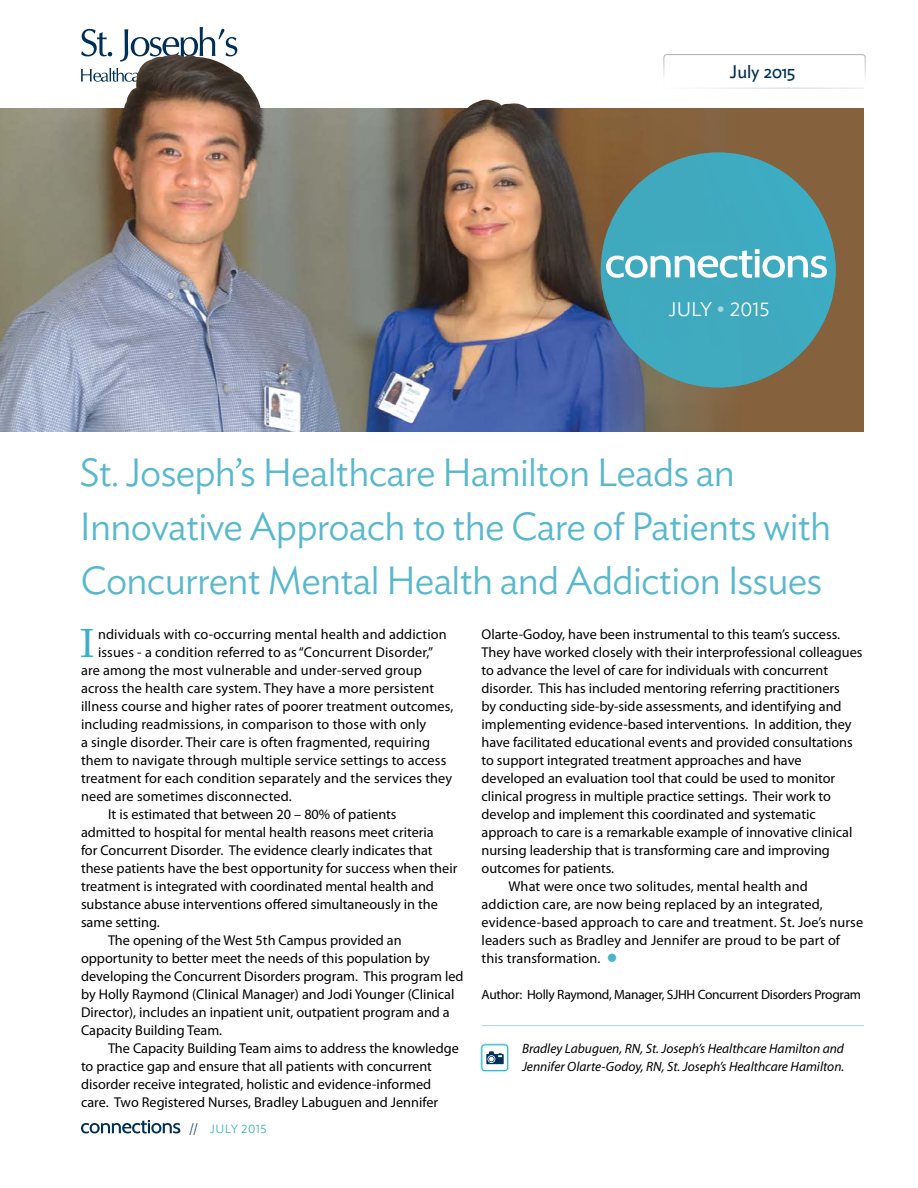
<style>
.page{position:relative;width:918px;height:1188px;background:#fff}
.page>*{position:absolute;margin:0;border:0;box-sizing:border-box;transform-origin:0 0}
.t1{font:39.6px "Adobe Caslon Pro";color:#3bb0c9}
.t2{font:300 39px/54px "Ideal Sans";letter-spacing:-.02em;color:#58b8ce}
.t3{font:300 19.5px "Ideal Sans";color:#fff}
.t4{font:18px "Ideal Sans";letter-spacing:-.025em;color:#003055}
.t5{font:14.25px "Myriad Pro";color:#000}
.t6{font:italic 13.5px/18px "Myriad Pro";color:#000}
.t7{font:13.5px "Myriad Pro";letter-spacing:-.02em;color:#000}
.t8{font:300 12px "Ideal Sans";letter-spacing:.03em;color:#3bb0c9}
.s1{font-weight:400;font-style:italic;color:#a9d7e3}
.s2{color:#4ab4cb}
.s3{color:#003055}
</style>
<div class="page">
<svg style="left:81px;top:27px;width:156px;height:55px"></svg>
<div style="left:663px;top:54px;width:203px;height:34px;border:1px solid #a6adad;border-radius:3px"></div>
<hr style="left:654px;top:88px;width:210px;height:1px;background:#cfd4d3">
<svg style="left:81px;top:1120px;width:99px;height:13px"></svg>
<div style="left:0;top:108px;width:863px;height:324px;background:#86613d"></div>
<img style="left:0;top:108px;width:723px;height:324px">
<hr style="left:482px;top:1025px;width:382px;height:1px;background:#a9d7e3">
<div style="left:479px;top:1042px;width:31px;height:31px;background:#000;opacity:.15"></div>
<div style="left:482px;top:1045px;width:26px;height:26px;background:#fff;border-radius:3px"></div>
<div style="left:482px;top:1045px;width:26px;height:26px;border:1px solid #00bddd;border-radius:3px"></div>
<svg style="left:486px;top:1051px;width:18px;height:13px"></svg>
<div style="left:601px;top:152px;width:235px;height:236px;background:#3faabf;border-radius:50%"></div>
<svg style="left:606px;top:249px;width:221px;height:29px"></svg>
<img style="left:124px;top:53px;width:139px;height:61px">
<img style="left:448px;top:100px;width:98px;height:25px">
<p class="t4" style="left:730px;top:58px;width:67px">July 2015</p>
<h3 class="t3" style="left:669px;top:294px;width:102px">JULY <span class="s1">•</span> 2015</h3>
<h2 class="t2" style="left:80px;top:442px;width:753px">St. Joseph’s Healthcare Hamilton Leads an<br>Innovative Approach to the Care of Patients with<br>Concurrent Mental Health and Addiction Issues</h2>
<h1 class="t1" style="left:80px;top:620px;width:16px">I</h1>
<p class="t5" style="left:98px;top:625px;width:350px">ndividuals with co-occurring mental health and addiction</p>
<p class="t5" style="left:482px;top:625px;width:360px">Olarte-Godoy, have been instrumental to this team’s success.</p>
<p class="t5" style="left:482px;top:643px;width:383px">They have worked closely with their interprofessional colleagues</p>
<p class="t5" style="left:482px;top:661px;width:348px">to advance the level of care for individuals with concurrent</p>
<p class="t5" style="left:482px;top:679px;width:360px">disorder. This has included mentoring referring practitioners</p>
<p class="t5" style="left:482px;top:697px;width:362px">by conducting side-by-side assessments, and identifying and</p>
<p class="t5" style="left:482px;top:715px;width:372px">implementing evidence-based interventions. In addition, they</p>
<p class="t5" style="left:482px;top:733px;width:373px">have facilitated educational events and provided consultations</p>
<p class="t5" style="left:482px;top:751px;width:322px">to support integrated treatment approaches and have</p>
<p class="t5" style="left:482px;top:769px;width:355px">developed an evaluation tool that could be used to monitor</p>
<p class="t5" style="left:482px;top:787px;width:351px">clinical progress in multiple practice settings. Their work to</p>
<p class="t5" style="left:482px;top:805px;width:336px">develop and implement this coordinated and systematic</p>
<p class="t5" style="left:482px;top:823px;width:372px">approach to care is a remarkable example of innovative clinical</p>
<p class="t5" style="left:482px;top:841px;width:350px">nursing leadership that is transforming care and improving</p>
<p class="t5" style="left:482px;top:859px;width:134px">outcomes for patients.</p>
<p class="t5" style="left:509px;top:877px;width:301px">What were once two solitudes, mental health and</p>
<p class="t5" style="left:482px;top:895px;width:343px">addiction care, are now being replaced by an integrated,</p>
<p class="t5" style="left:482px;top:913px;width:383px">evidence-based approach to care and treatment. St. Joe’s nurse</p>
<p class="t5" style="left:482px;top:931px;width:360px">leaders such as Bradley and Jennifer are proud to be part of</p>
<p class="t5" style="left:482px;top:949px;width:138px">this transformation. <span class="s2">●</span></p>
<p class="t7" style="left:482px;top:986px;width:381px">Author: Holly Raymond, Manager, SJHH Concurrent Disorders Program</p>
<p class="t5" style="left:98px;top:643px;width:337px">issues - a condition referred to as “Concurrent Disorder,”</p>
<p class="t5" style="left:81px;top:661px;width:342px">are among the most vulnerable and under-served group</p>
<p class="t5" style="left:81px;top:679px;width:355px">across the health care system. They have a more persistent</p>
<p class="t5" style="left:81px;top:697px;width:374px">illness course and higher rates of poorer treatment outcomes,</p>
<p class="t5" style="left:81px;top:715px;width:347px">including readmissions, in comparison to those with only</p>
<p class="t5" style="left:81px;top:733px;width:351px">a single disorder. Their care is often fragmented, requiring</p>
<p class="t5" style="left:81px;top:751px;width:367px">them to navigate through multiple service settings to access</p>
<p class="t5" style="left:81px;top:769px;width:373px">treatment for each condition separately and the services they</p>
<p class="t5" style="left:81px;top:787px;width:212px">need are sometimes disconnected.</p>
<p class="t5" style="left:108px;top:805px;width:290px">It is estimated that between 20 – 80% of patients</p>
<p class="t5" style="left:81px;top:823px;width:354px">admitted to hospital for mental health reasons meet criteria</p>
<p class="t5" style="left:81px;top:841px;width:353px">for Concurrent Disorder. The evidence clearly indicates that</p>
<p class="t5" style="left:81px;top:859px;width:378px">these patients have the best opportunity for success when their</p>
<p class="t5" style="left:81px;top:877px;width:355px">treatment is integrated with coordinated mental health and</p>
<p class="t5" style="left:81px;top:895px;width:358px">substance abuse interventions offered simultaneously in the</p>
<p class="t5" style="left:81px;top:913px;width:80px">same setting.</p>
<p class="t5" style="left:108px;top:931px;width:295px">The opening of the West 5th Campus provided an</p>
<p class="t5" style="left:81px;top:949px;width:350px">opportunity to better meet the needs of this population by</p>
<p class="t5" style="left:81px;top:967px;width:384px">developing the Concurrent Disorders program. This program led</p>
<p class="t5" style="left:81px;top:985px;width:375px">by Holly Raymond (Clinical Manager) and Jodi Younger (Clinical</p>
<p class="t5" style="left:81px;top:1003px;width:370px">Director), includes an inpatient unit, outpatient program and a</p>
<p class="t5" style="left:81px;top:1021px;width:143px">Capacity Building Team.</p>
<p class="t5" style="left:108px;top:1039px;width:352px">The Capacity Building Team aims to address the knowledge</p>
<p class="t5" style="left:81px;top:1057px;width:352px">to practice gap and ensure that all patients with concurrent</p>
<p class="t5" style="left:81px;top:1075px;width:352px">disorder receive integrated, holistic and evidence-informed</p>
<p class="t5" style="left:81px;top:1093px;width:359px">care. Two Registered Nurses, Bradley Labuguen and Jennifer</p>
<p class="t6" style="left:522px;top:1040px;width:324px">Bradley Labuguen, RN, St. Joseph’s Healthcare Hamilton and<br>Jennifer Olarte-Godoy, RN, St. Joseph’s Healthcare Hamilton.</p>
<p class="t8" style="left:190px;top:1120px;width:78px"><span class="s3">//</span> JULY 2015</p>
</div>
